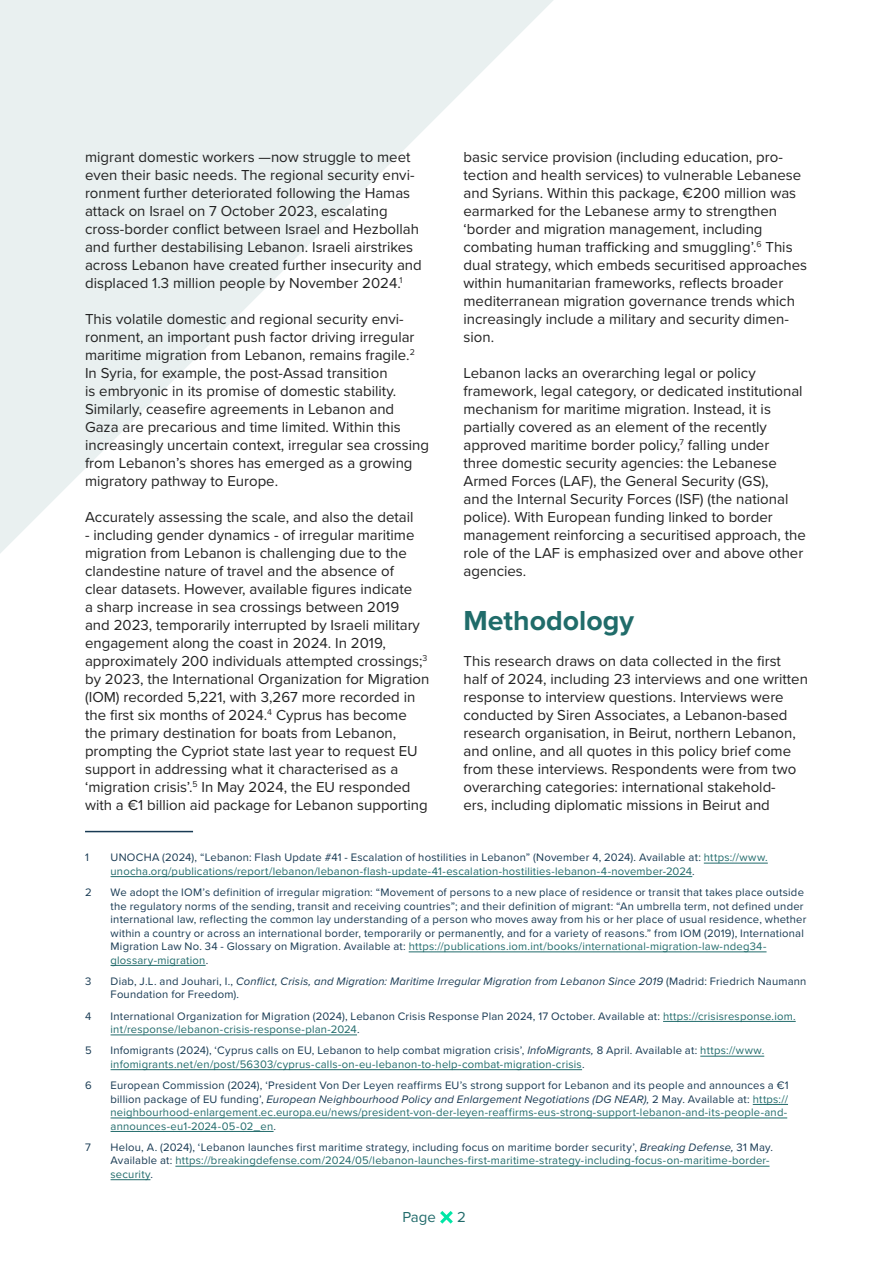
<style>
.page{position:relative;width:893px;height:1263px;background:#fff}
.page>*{position:absolute;margin:0;border:0;box-sizing:border-box;transform-origin:0 0}
.t1{font:700 28.5px "Proxima Nova";color:#206c6a}
.t2{font:15px/18px "Proxima Nova";color:#222}
.t3{font:15px "Proxima Nova";color:#216b6b}
.t4{font:11.25px/13.5px "Proxima Nova";letter-spacing:.02em;color:#216b6b}
.t5{font:11.25px/13.5px "Proxima Nova";letter-spacing:.02em;color:#183a53}
.t6{font:italic 11.25px/13.5px "Proxima Nova";letter-spacing:.015em;color:#183a53}
.s1{color:#183a53}
.s2{color:#216b6b}
.s3{font-style:normal}
.s4{font-style:italic;color:#183a53}
</style>
<div class="page">
<svg style="left:0;top:0;width:553px;height:553px;fill:#e9f0f0"></svg>
<svg style="left:440px;top:1211px;width:13px;height:13px"></svg>
<hr style="left:85px;top:831px;width:108px;height:1px;background:#183a53">
<hr style="left:704px;top:863px;width:64px;height:1px;background:#216b6b">
<hr style="left:111px;top:876px;width:581px;height:1px;background:#216b6b">
<hr style="left:409px;top:951px;width:357px;height:1px;background:#216b6b">
<hr style="left:111px;top:965px;width:95px;height:1px;background:#216b6b">
<hr style="left:663px;top:1021px;width:133px;height:1px;background:#216b6b">
<hr style="left:111px;top:1034px;width:246px;height:1px;background:#216b6b">
<hr style="left:700px;top:1056px;width:64px;height:1px;background:#216b6b">
<hr style="left:111px;top:1069px;width:471px;height:1px;background:#216b6b">
<hr style="left:753px;top:1104px;width:35px;height:1px;background:#216b6b">
<hr style="left:111px;top:1117px;width:676px;height:1px;background:#216b6b">
<hr style="left:111px;top:1131px;width:163px;height:1px;background:#216b6b">
<hr style="left:175px;top:1166px;width:594px;height:1px;background:#216b6b">
<hr style="left:111px;top:1179px;width:39px;height:1px;background:#216b6b">
<p class="t2" style="left:85px;top:147px;width:338px">migrant domestic workers —now struggle to meet even their basic needs. The regional security envi&shy;ronment further deteriorated following the Hamas attack on Israel on 7 October 2023, escalating cross-border conflict between Israel and Hezbollah and further destabilising Lebanon. Israeli airstrikes across Lebanon have created further insecurity and displaced 1.3 million people by November 2024.<sup>1</sup></p>
<p class="t2" style="left:85px;top:309px;width:346px">This volatile domestic and regional security envi&shy;ronment, an important push factor driving irregular maritime migration from Lebanon, remains fragile.<sup>2<br></sup>In Syria, for example, the post-Assad transition<br>is embryonic in its promise of domestic stability.<br>Similarly, ceasefire agreements in Lebanon and Gaza are precarious and time limited. Within this increasingly uncertain context, irregular sea crossing from Lebanon’s shores has emerged as a growing migratory pathway to Europe.</p>
<p class="t2" style="left:85px;top:507px;width:330px">Accurately assessing the scale, and also the detail</p>
<p class="t2" style="left:85px;top:525px;width:346px">- including gender dynamics - of irregular maritime migration from Lebanon is challenging due to the clandestine nature of travel and the absence of clear datasets. However, available figures indicate<br>a sharp increase in sea crossings between 2019<br>and 2023, temporarily interrupted by Israeli military engagement along the coast in 2024. In 2019, approximately 200 individuals attempted crossings;<sup>3 </sup>by 2023, the International Organization for Migration (IOM) recorded 5,221, with 3,267 more recorded in the first six months of 2024.<sup>4</sup> Cyprus has become the primary destination for boats from Lebanon, prompting the Cypriot state last year to request EU support in addressing what it characterised as a ‘migration crisis’.<sup>5</sup> In May 2024, the EU responded with a €1 billion aid package for Lebanon supporting</p>
<p class="t2" style="left:463px;top:147px;width:345px">basic service provision (including education, pro&shy;tection and health services) to vulnerable Lebanese and Syrians. Within this package, €200 million was earmarked for the Lebanese army to strengthen ‘border and migration management, including combating human trafficking and smuggling’.<sup>6</sup> This dual strategy, which embeds securitised approaches within humanitarian frameworks, reflects broader mediterranean migration governance trends which increasingly include a military and security dimen&shy;sion.</p>
<p class="t2" style="left:463px;top:363px;width:344px">Lebanon lacks an overarching legal or policy framework, legal category, or dedicated institutional mechanism for maritime migration. Instead, it is partially covered as an element of the recently approved maritime border policy,<sup>7</sup> falling under three domestic security agencies: the Lebanese Armed Forces (LAF), the General Security (GS),<br>and the Internal Security Forces (ISF) (the national police). With European funding linked to border management reinforcing a securitised approach, the role of the LAF is emphasized over and above other agencies.</p>
<h1 class="t1" style="left:463px;top:599px;width:172px">Methodology</h1>
<p class="t2" style="left:463px;top:651px;width:346px">This research draws on data collected in the first half of 2024, including 23 interviews and one written response to interview questions. Interviews were conducted by Siren Associates, a Lebanon-based research organisation, in Beirut, northern Lebanon, and online, and all quotes in this policy brief come from these interviews. Respondents were from two overarching categories: international stakehold-<br>ers, including diplomatic missions in Beirut and</p>
<p class="t5" style="left:85px;top:850px;width:5px">1</p>
<p class="t4" style="left:111px;top:850px;width:659px"><span class="s1">UNOCHA (2024), “Lebanon: Flash Update #41 - Escalation of hostilities in Lebanon” (November 4, 2024). Available at:</span> https://www. unocha.org/publications/report/lebanon/lebanon-flash-update-41-escalation-hostilities-lebanon-4-november-2024<span class="s1">.</span></p>
<p class="t5" style="left:85px;top:885px;width:8px">2</p>
<p class="t5" style="left:111px;top:885px;width:697px">We adopt the IOM’s definition of irregular migration: “Movement of persons to a new place of residence or transit that takes place outside the regulatory norms of the sending, transit and receiving countries”; and their definition of migrant: “An umbrella term, not defined under international law, reflecting the common lay understanding of a person who moves away from his or her place of usual residence, whether within a country or across an international border, temporarily or permanently, and for a variety of reasons.” from IOM (2019), International Migration Law No. 34 - Glossary on Migration. Available at: <span class="s2">https://publications.iom.int/books/international-migration-law-ndeg34- glossary-migration</span>.</p>
<p class="t5" style="left:85px;top:974px;width:8px">3</p>
<p class="t6" style="left:111px;top:974px;width:697px"><span class="s3">Diab, J.L. and Jouhari, I.,</span> Conflict, Crisis, and Migration: Maritime Irregular Migration from Lebanon Since 2019 <span class="s3">(Madrid: Friedrich Naumann<br>Foundation for Freedom).</span></p>
<p class="t5" style="left:85px;top:1009px;width:8px">4</p>
<p class="t5" style="left:111px;top:1009px;width:687px">International Organization for Migration (2024), Lebanon Crisis Response Plan 2024, 17 October. Available at: <span class="s2">https://crisisresponse.iom. int/response/lebanon-crisis-response-plan-2024</span>.</p>
<p class="t5" style="left:85px;top:1043px;width:8px">5</p>
<p class="t4" style="left:111px;top:1043px;width:655px"><span class="s1">Infomigrants (2024), ‘Cyprus calls on EU, Lebanon to help combat migration crisis’,</span> <span class="s4">InfoMigrants,</span> <span class="s1">8 April. Available at:</span> https://www. infomigrants.net/en/post/56303/cyprus-calls-on-eu-lebanon-to-help-combat-migration-crisis<span class="s1">.</span></p>
<p class="t5" style="left:85px;top:1078px;width:8px">6</p>
<p class="t4" style="left:111px;top:1078px;width:680px"><span class="s1">European Commission (2024), ‘President Von Der Leyen reaffirms EU’s strong support for Lebanon and its people and announces a €1 billion package of EU funding’,</span> <span class="s4">European Neighbourhood Policy and Enlargement Negotiations (DG NEAR),</span> <span class="s1">2 May. Available at:</span> https:// neighbourhood-enlargement.ec.europa.eu/news/president-von-der-leyen-reaffirms-eus-strong-support-lebanon-and-its-people-and&shy;announces-eu1-2024-05-02_en<span class="s1">.</span></p>
<p class="t5" style="left:85px;top:1140px;width:7px">7</p>
<p class="t4" style="left:111px;top:1140px;width:664px"><span class="s1">Helou, A. (2024), ‘Lebanon launches first maritime strategy, including focus on maritime border security’,</span> <span class="s4">Breaking Defense,</span> <span class="s1">31 May.<br>Available at:</span> https://breakingdefense.com/2024/05/lebanon-launches-first-maritime-strategy-including-focus-on-maritime-border&shy;security<span class="s1">.</span></p>
<p class="t3" style="left:402px;top:1206px;width:35px">Page</p>
<p class="t3" style="left:457px;top:1206px;width:10px">2</p>
</div>
